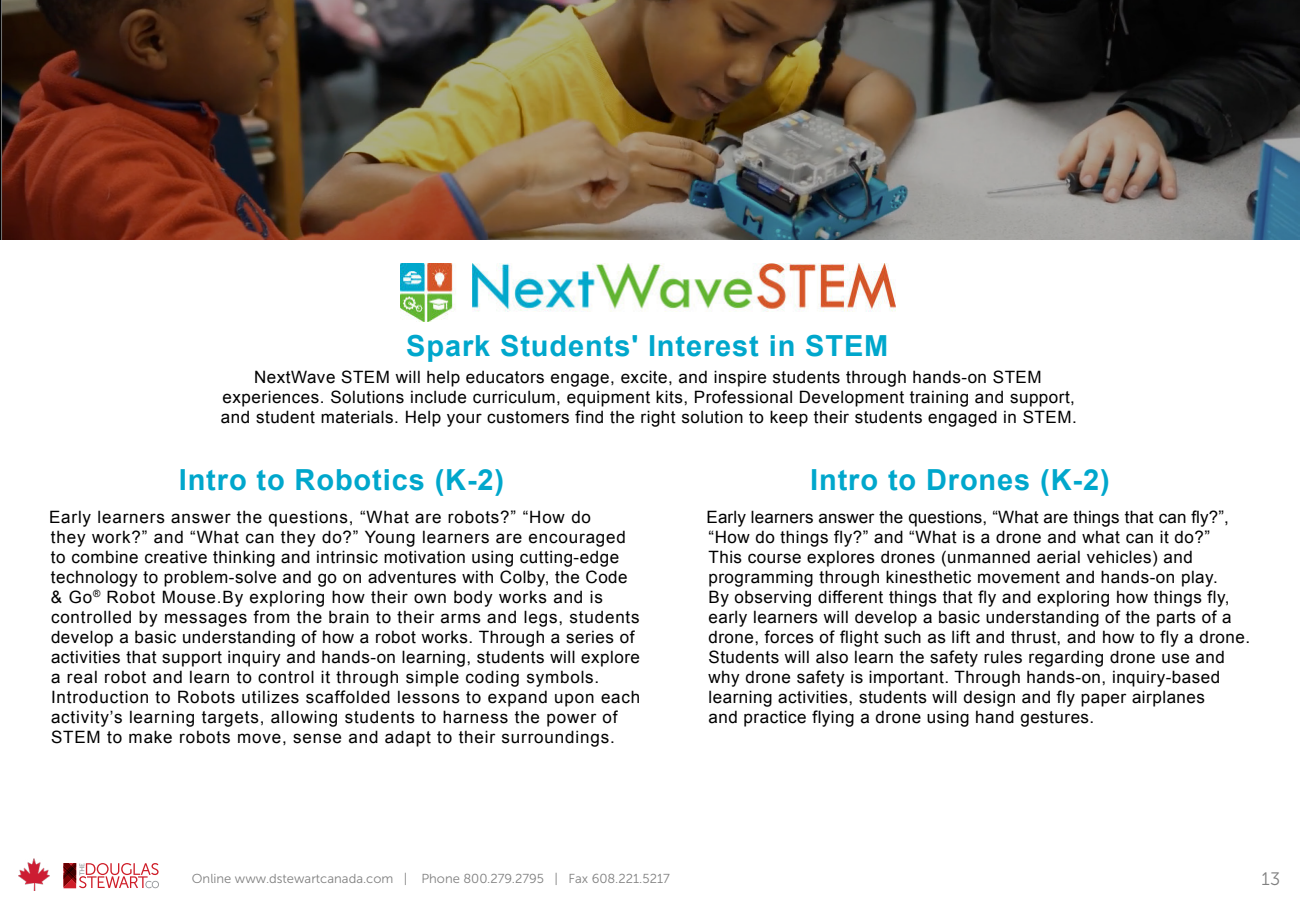
<style>
.page{position:relative;width:1300px;height:900px;background:#fff}
.page>*{position:absolute;margin:0;border:0;box-sizing:border-box;transform-origin:0 0}
.t1{font:700 29px "Arial";letter-spacing:.03em;color:#00a7cc}
.t2{font:18px "Museo Sans 300";color:#808080}
.t3{font:17px/20px "Arial";letter-spacing:.03em;color:#000}
.t4{font:17px/20px "Arial";letter-spacing:.05em;color:#000}
.t5{font:13px "Museo Sans 300";color:#808080}
</style>
<div class="page">
<img style="left:18px;top:858px;width:32px;height:32px">
<img style="left:400px;top:263px;width:495px;height:58px">
<img style="left:0;top:0;width:1300px;height:240px">
<svg style="left:64px;top:863px;width:95px;height:25px"></svg>
<h1 class="t1" style="left:406px;top:327px;width:484px">Spark Students' Interest in STEM</h1>
<p class="t3" style="left:221px;top:367px;width:857px;text-align:center">NextWave STEM will help educators engage, excite, and inspire students through hands-on STEM experiences. Solutions include curriculum, equipment kits, Professional Development training and support, and student materials. Help your customers find the right solution to keep their students engaged in STEM.</p>
<h1 class="t1" style="left:179px;top:461px;width:327px">Intro to Robotics (K-2)</h1>
<p class="t4" style="left:49px;top:507px;width:593px">Early learners answer the questions, “What are robots?” “How do<br>they work?” and “What can they do?” Young learners are encouraged to combine creative thinking and intrinsic motivation using cutting-edge technology to problem-solve and go on adventures with Colby, the Code &amp; Go<sup>®</sup> Robot Mouse.By exploring how their own body works and is controlled by messages from the brain to their arms and legs, students develop a basic understanding of how a robot works. Through a series of activities that support inquiry and hands-on learning, students will explore a real robot and learn to control it through simple coding symbols.<br>Introduction to Robots utilizes scaffolded lessons to expand upon each activity’s learning targets, allowing students to harness the power of STEM to make robots move, sense and adapt to their surroundings.</p>
<h1 class="t1" style="left:810px;top:461px;width:301px">Intro to Drones (K-2)</h1>
<p class="t3" style="left:706px;top:507px;width:545px">Early learners answer the questions, “What are things that can fly?”, “How do things fly?” and “What is a drone and what can it do?”<br>This course explores drones (unmanned aerial vehicles) and programming through kinesthetic movement and hands-on play.<br>By observing different things that fly and exploring how things fly, early learners will develop a basic understanding of the parts of a drone, forces of flight such as lift and thrust, and how to fly a drone.<br>Students will also learn the safety rules regarding drone use and why drone safety is important. Through hands-on, inquiry-based learning activities, students will design and fly paper airplanes<br>and practice flying a drone using hand gestures.</p>
<p class="t5" style="left:192px;top:871px;width:479px">Online www.dstewartcanada.com | Phone 800.279.2795 | Fax 608.221.5217</p>
<p class="t2" style="left:1262px;top:869px;width:20px">13</p>
</div>
